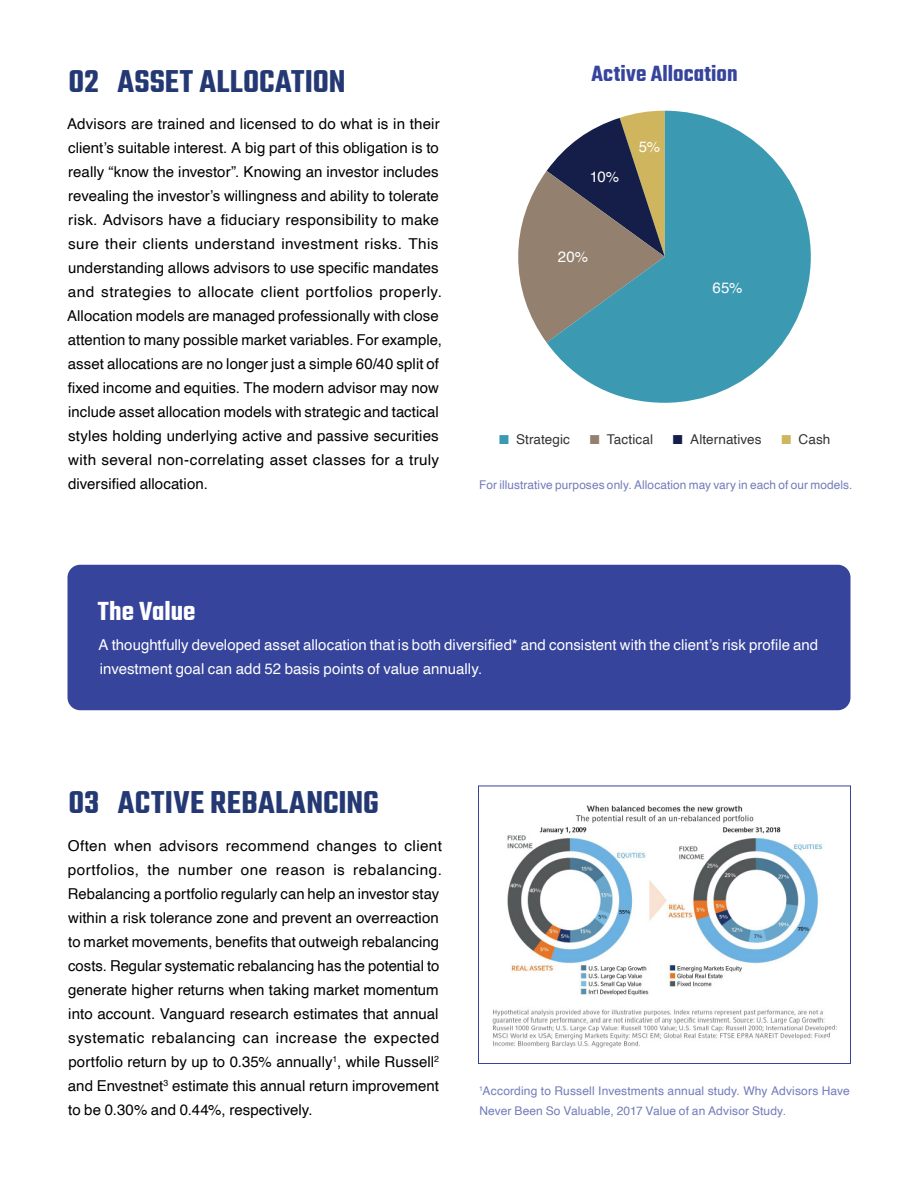
<style>
.page{position:relative;width:918px;height:1188px;background:#fff}
.page>*{position:absolute;margin:0;border:0;box-sizing:border-box;transform-origin:0 0}
.t1{font:300 34.5px "Teko";letter-spacing:.01em;color:#243974}
.t2{font:300 28.5px "Teko";letter-spacing:-.005em;color:#fff}
.t3{font:300 24px "Teko";letter-spacing:.01em;color:#36449c}
.t4{font:15px/24px "Helvetica";letter-spacing:.005em;color:#000}
.t5{font:15px/24px "Helvetica";letter-spacing:.005em;color:#fff}
.t6{font:13.5px "Helvetica";letter-spacing:.01em;color:#333}
.t7{font:12px/19.5px "Helvetica";letter-spacing:.01em;color:#727cba}
.s1{font-family:"Work Sans";color:#3b99b2}
.s2{font-family:"Work Sans";color:#94806f}
.s3{font-family:"Work Sans";color:#151e48}
.s4{font-family:"Work Sans";color:#cfb55e}
</style>
<div class="page">
<div style="left:68px;top:566px;width:782px;height:144px;background:#36449c;border-radius:12px"></div>
<div style="left:68px;top:565px;width:782px;height:145px;border:2px solid #36449c;border-radius:12px"></div>
<div style="left:478px;top:786px;width:373px;height:278px;background:#fff;border:1px solid #36449c"></div>
<svg style="left:518px;top:170px;width:29px;height:173px"></svg>
<svg style="left:547px;top:111px;width:264px;height:292px;fill:#3b99b2"></svg>
<img style="left:492px;top:805px;width:345px;height:243px">
<h1 class="t1" style="left:69px;top:63px;width:279px">02 ASSET ALLOCATION</h1>
<p class="t4" style="left:67px;top:112px;width:376px">Advisors are trained and licensed to do what is in their client’s suitable interest. A big part of this obligation is to really “know the investor”. Knowing an investor includes revealing the investor’s willingness and ability to tolerate risk. Advisors have a fiduciary responsibility to make sure their clients understand investment risks. This understanding allows advisors to use specific mandates and strategies to allocate client portfolios properly.<br>Allocation models are managed professionally with close attention to many possible market variables. For example, asset allocations are no longer just a simple 60/40 split of fixed income and equities. The modern advisor may now include asset allocation models with strategic and tactical styles holding underlying active and passive securities with several non-correlating asset classes for a truly diversified allocation.</p>
<h3 class="t3" style="left:591px;top:61px;width:148px">Active Allocation</h3>
<p class="t5" style="left:590px;top:165px;width:31px">10%</p>
<p class="t5" style="left:639px;top:135px;width:23px">5%</p>
<p class="t5" style="left:558px;top:246px;width:32px">20%</p>
<p class="t5" style="left:713px;top:276px;width:31px">65%</p>
<p class="t6" style="left:499px;top:429px;width:73px"><span class="s1">◼</span> Strategic</p>
<p class="t6" style="left:589px;top:429px;width:66px"><span class="s2">◼</span> Tactical</p>
<p class="t6" style="left:672px;top:429px;width:91px"><span class="s3">◼</span> Alternatives</p>
<p class="t6" style="left:781px;top:429px;width:51px"><span class="s4">◼</span> Cash</p>
<p class="t7" style="left:479px;top:475px;width:375px">For illustrative purposes only. Allocation may vary in each of our models.</p>
<h2 class="t2" style="left:98px;top:596px;width:99px">The Value</h2>
<p class="t5" style="left:99px;top:633px;width:721px">A thoughtfully developed asset allocation that is both diversified* and consistent with the client’s risk profile and investment goal can add 52 basis points of value annually.</p>
<h1 class="t1" style="left:69px;top:784px;width:312px">03 ACTIVE REBALANCING</h1>
<p class="t4" style="left:68px;top:834px;width:376px">Often when advisors recommend changes to client portfolios, the number one reason is rebalancing.<br>Rebalancing a portfolio regularly can help an investor stay within a risk tolerance zone and prevent an overreaction to market movements, benefits that outweigh rebalancing costs. Regular systematic rebalancing has the potential to generate higher returns when taking market momentum into account. Vanguard research estimates that annual systematic rebalancing can increase the expected portfolio return by up to 0.35% annually<sup>1</sup>, while Russell<sup>2 </sup>and Envestnet<sup>3</sup> estimate this annual return improvement to be 0.30% and 0.44%, respectively.</p>
<p class="t7" style="left:479px;top:1081px;width:372px"><sup>1</sup>According to Russell Investments annual study. Why Advisors Have<br>Never Been So Valuable, 2017 Value of an Advisor Study.</p>
</div>
